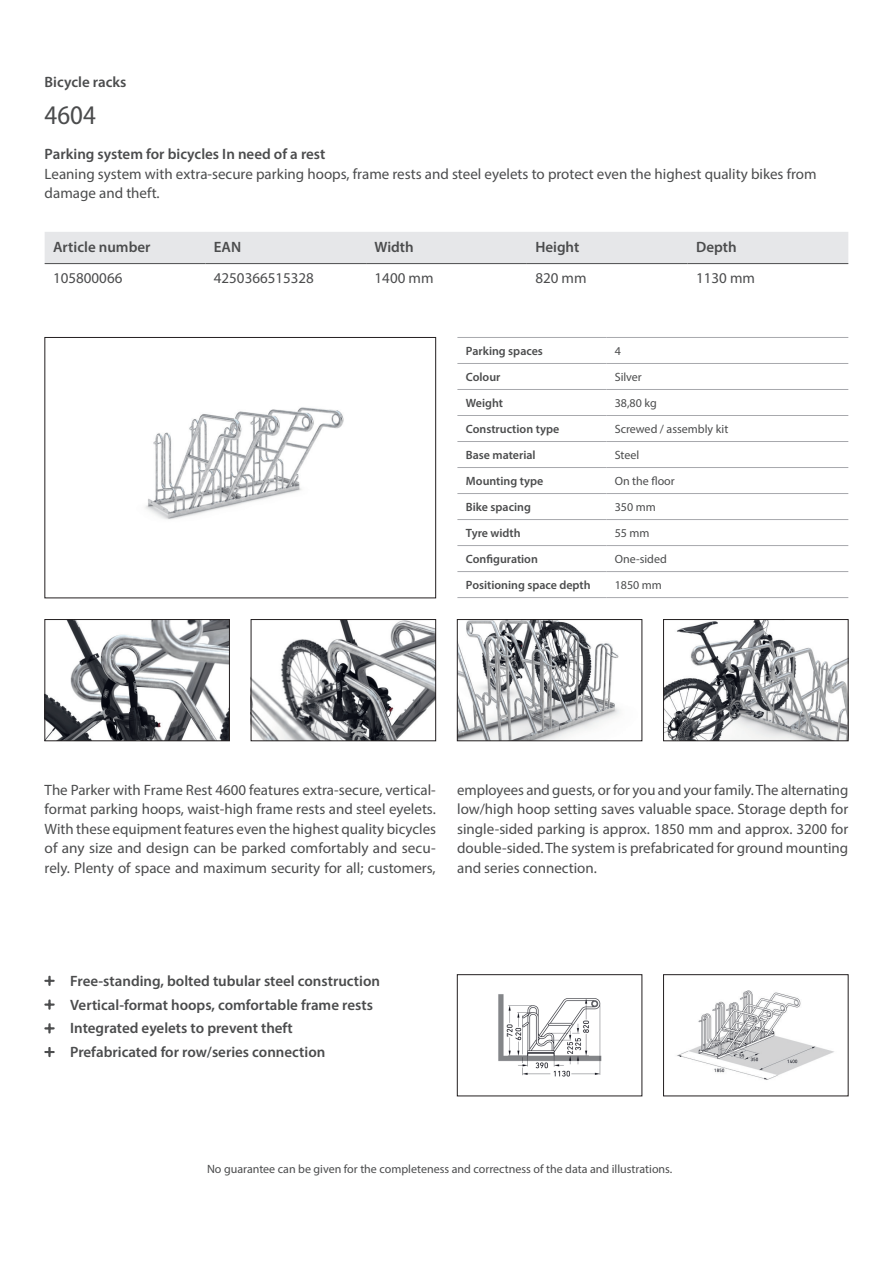
<style>
.page{position:relative;width:893px;height:1263px;background:#fff}
.page>*{position:absolute;margin:0;border:0;box-sizing:border-box;transform-origin:0 0}
.t1{font:semi-condensed 27px "Myriad Pro";color:#4b4c4d}
.t2{font:15px/19.5px "Myriad Pro";color:#4b4c4d;text-align:justify}
.t3{font:600 15px/23.7px "Myriad Pro";color:#4b4c4d}
.t4{font:12px "Myriad Pro";color:#4b4c4d}
.t5{font:600 12px "Myriad Pro";color:#4b4c4d}
</style>
<div class="page">
<img style="left:145px;top:407px;width:199px;height:113px">
<div style="left:45px;top:337px;width:391px;height:261px;border:1px solid #231f20"></div>
<img style="left:47px;top:621px;width:181px;height:118px">
<div style="left:45px;top:619px;width:185px;height:122px;border:1px solid #231f20"></div>
<img style="left:253px;top:621px;width:181px;height:118px">
<div style="left:251px;top:619px;width:185px;height:122px;border:1px solid #231f20"></div>
<img style="left:665px;top:621px;width:181px;height:118px">
<div style="left:663px;top:619px;width:185px;height:122px;border:1px solid #231f20"></div>
<img style="left:459px;top:621px;width:161px;height:118px">
<div style="left:457px;top:619px;width:185px;height:122px;border:1px solid #231f20"></div>
<div style="left:45px;top:232px;width:803px;height:31px;background:#e6e7e9"></div>
<hr style="left:45px;top:263px;width:160px;height:1px;background:#4b4c4d">
<hr style="left:205px;top:263px;width:161px;height:1px;background:#4b4c4d">
<hr style="left:366px;top:263px;width:161px;height:1px;background:#4b4c4d">
<hr style="left:527px;top:263px;width:161px;height:1px;background:#4b4c4d">
<hr style="left:688px;top:263px;width:160px;height:1px;background:#4b4c4d">
<img style="left:677px;top:990px;width:157px;height:90px">
<div style="left:663px;top:974px;width:185px;height:122px;border:1px solid #231f20"></div>
<img style="left:498px;top:994px;width:104px;height:83px">
<div style="left:457px;top:974px;width:185px;height:122px;border:1px solid #231f20"></div>
<hr style="left:457px;top:337px;width:149px;height:1px;background:#a8a9ad">
<hr style="left:606px;top:337px;width:242px;height:1px;background:#a8a9ad">
<hr style="left:457px;top:363px;width:149px;height:1px;background:#a8a9ad">
<hr style="left:606px;top:363px;width:242px;height:1px;background:#a8a9ad">
<hr style="left:457px;top:389px;width:149px;height:1px;background:#a8a9ad">
<hr style="left:606px;top:389px;width:242px;height:1px;background:#a8a9ad">
<hr style="left:457px;top:415px;width:149px;height:1px;background:#a8a9ad">
<hr style="left:606px;top:415px;width:242px;height:1px;background:#a8a9ad">
<hr style="left:457px;top:441px;width:149px;height:1px;background:#a8a9ad">
<hr style="left:606px;top:441px;width:242px;height:1px;background:#a8a9ad">
<hr style="left:457px;top:467px;width:149px;height:1px;background:#a8a9ad">
<hr style="left:606px;top:467px;width:242px;height:1px;background:#a8a9ad">
<hr style="left:457px;top:493px;width:149px;height:1px;background:#a8a9ad">
<hr style="left:606px;top:493px;width:242px;height:1px;background:#a8a9ad">
<hr style="left:457px;top:519px;width:149px;height:1px;background:#a8a9ad">
<hr style="left:606px;top:519px;width:242px;height:1px;background:#a8a9ad">
<hr style="left:457px;top:545px;width:149px;height:1px;background:#a8a9ad">
<hr style="left:606px;top:545px;width:242px;height:1px;background:#a8a9ad">
<hr style="left:457px;top:571px;width:149px;height:1px;background:#a8a9ad">
<hr style="left:606px;top:571px;width:242px;height:1px;background:#a8a9ad">
<hr style="left:457px;top:597px;width:149px;height:1px;background:#a8a9ad">
<hr style="left:606px;top:597px;width:242px;height:1px;background:#a8a9ad">
<p class="t3" style="left:45px;top:70px;width:83px">Bicycle racks</p>
<h1 class="t1" style="left:45px;top:99px;width:53px">4604</h1>
<p class="t3" style="left:45px;top:142px;width:282px">Parking system for bicycles In need of a rest</p>
<p class="t2" style="left:45px;top:164px;width:773px">Leaning system with extra-secure parking hoops, frame rests and steel eyelets to protect even the highest quality bikes from damage and theft.</p>
<p class="t3" style="left:53px;top:234px;width:99px">Article number</p>
<p class="t3" style="left:214px;top:234px;width:29px">EAN</p>
<p class="t3" style="left:375px;top:234px;width:41px">Width</p>
<p class="t3" style="left:535px;top:234px;width:46px">Height</p>
<p class="t3" style="left:696px;top:234px;width:42px">Depth</p>
<p class="t2" style="left:53px;top:268px;width:71px">105800066</p>
<p class="t2" style="left:214px;top:268px;width:102px">4250366515328</p>
<p class="t2" style="left:375px;top:268px;width:60px">1400 mm</p>
<p class="t2" style="left:535px;top:268px;width:53px">820 mm</p>
<p class="t2" style="left:696px;top:268px;width:60px">1130 mm</p>
<p class="t5" style="left:466px;top:343px;width:78px">Parking spaces</p>
<p class="t4" style="left:615px;top:344px;width:8px">4</p>
<p class="t5" style="left:466px;top:369px;width:36px">Colour</p>
<p class="t4" style="left:615px;top:370px;width:29px">Silver</p>
<p class="t5" style="left:466px;top:395px;width:39px">Weight</p>
<p class="t4" style="left:615px;top:396px;width:43px">38,80 kg</p>
<p class="t5" style="left:466px;top:421px;width:95px">Construction type</p>
<p class="t4" style="left:615px;top:422px;width:115px">Screwed / assembly kit</p>
<p class="t5" style="left:466px;top:447px;width:71px">Base material</p>
<p class="t4" style="left:615px;top:448px;width:26px">Steel</p>
<p class="t5" style="left:466px;top:473px;width:79px">Mounting type</p>
<p class="t4" style="left:615px;top:474px;width:62px">On the floor</p>
<p class="t5" style="left:466px;top:499px;width:67px">Bike spacing</p>
<p class="t4" style="left:615px;top:500px;width:43px">350 mm</p>
<p class="t5" style="left:466px;top:525px;width:56px">Tyre width</p>
<p class="t4" style="left:615px;top:526px;width:36px">55 mm</p>
<p class="t5" style="left:466px;top:551px;width:74px">Configuration</p>
<p class="t4" style="left:615px;top:552px;width:54px">One-sided</p>
<p class="t5" style="left:466px;top:577px;width:126px">Positioning space depth</p>
<p class="t4" style="left:615px;top:578px;width:49px">1850 mm</p>
<p class="t2" style="left:45px;top:780px;width:393px">The Parker with Frame Rest 4600 features extra-secure, vertical&shy;format parking hoops, waist-high frame rests and steel eyelets.<br>With these equipment features even the highest quality bicycles of any size and design can be parked comfortably and secu&shy;rely. Plenty of space and maximum security for all; customers,</p>
<p class="t2" style="left:457px;top:780px;width:393px">employees and guests, or for you and your family. The alternating low/high hoop setting saves valuable space. Storage depth for single-sided parking is approx. 1850 mm and approx. 3200 for double-sided. The system is prefabricated for ground mounting and series connection.</p>
<p class="t3" style="left:70px;top:968px;width:311px">Free-standing, bolted tubular steel construction Vertical-format hoops, comfortable frame rests Integrated eyelets to prevent theft Prefabricated for row/series connection</p>
<p class="t4" style="left:207px;top:1161px;width:467px">No guarantee can be given for the completeness and correctness of the data and illustrations.</p>
</div>
